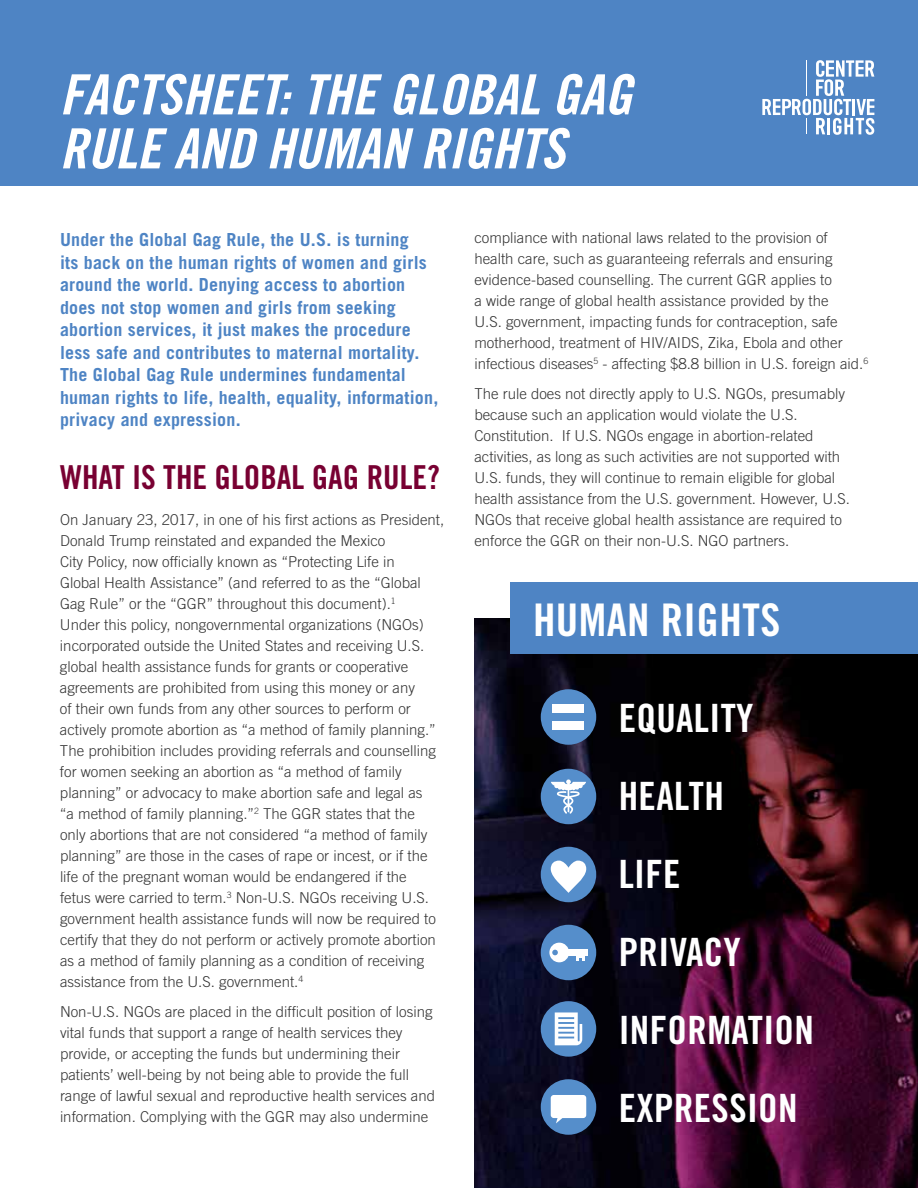
<style>
.page{position:relative;width:918px;height:1188px;background:#fff}
.page>*{position:absolute;margin:0;border:0;box-sizing:border-box;transform-origin:0 0}
.t1{font:55.5px/54px "Trade Gothic Bold Cond Twenty Obl";color:#fff}
.t2{font:45px "Trade Gothic Bold Cond Twenty";letter-spacing:.01em;color:#fff}
.t3{font:39px/78px "Trade Gothic Bold Cond Twenty";letter-spacing:.01em;color:#fff}
.t4{font:33px "Trade Gothic Bold Cond Twenty";color:#780032}
.t5{font:700 18px/22.5px "Trade Gothic";letter-spacing:.01em;color:#4e84c4}
.t6{font:300 15px/21px "Trade Gothic";color:#333}
</style>
<div class="page">
<div style="left:0;top:0;width:918px;height:186px;background:#4e84c4"></div>
<svg style="left:762px;top:60px;width:112px;height:75px"></svg>
<img style="left:474px;top:618px;width:444px;height:570px">
<div style="left:510px;top:582px;width:408px;height:72px;background:#4e84c4"></div>
<div style="left:541px;top:689px;width:55px;height:56px;background:#558ecb;border-radius:50%"></div>
<div style="left:553px;top:704px;width:31px;height:9px;background:#fff"></div>
<div style="left:553px;top:721px;width:31px;height:9px;background:#fff"></div>
<div style="left:541px;top:847px;width:55px;height:55px;background:#558ecb;border-radius:50%"></div>
<svg style="left:551px;top:861px;width:35px;height:32px"></svg>
<div style="left:541px;top:1001px;width:55px;height:56px;background:#558ecb;border-radius:50%"></div>
<svg style="left:555px;top:1012px;width:27px;height:33px"></svg>
<div style="left:541px;top:769px;width:55px;height:55px;background:#558ecb;border-radius:50%"></div>
<svg style="left:551px;top:779px;width:35px;height:35px"></svg>
<div style="left:541px;top:925px;width:55px;height:55px;background:#558ecb;border-radius:50%"></div>
<div style="left:564px;top:949px;width:24px;height:7px;background:#fff"></div>
<svg style="left:576px;top:956px;width:9px;height:4px"></svg>
<div style="left:576px;top:952px;width:8px;height:6px;background:#fff"></div>
<svg style="left:549px;top:943px;width:20px;height:19px"></svg>
<div style="left:541px;top:1079px;width:55px;height:56px;background:#558ecb;border-radius:50%"></div>
<svg style="left:551px;top:1095px;width:35px;height:28px"></svg>
<h1 class="t1" style="left:60px;top:67px;width:574px">FACTSHEET: THE GLOBAL GAG<br>RULE AND HUMAN RIGHTS</h1>
<p class="t5" style="left:60px;top:228px;width:380px">Under the Global Gag Rule, the U.S. is turning<br>its back on the human rights of women and girls around the world. Denying access to abortion does not stop women and girls from seeking abortion services, it just makes the procedure less safe and contributes to maternal mortality.<br>The Global Gag Rule undermines fundamental human rights to life, health, equality, information, privacy and expression.</p>
<h3 class="t4" style="left:60px;top:457px;width:382px">WHAT IS THE GLOBAL GAG RULE?</h3>
<p class="t6" style="left:60px;top:509px;width:386px">On January 23, 2017, in one of his first actions as President, Donald Trump reinstated and expanded the Mexico<br>City Policy, now officially known as “Protecting Life in<br>Global Health Assistance” (and referred to as the “Global Gag Rule” or the “GGR” throughout this document).<sup>1<br></sup>Under this policy, nongovernmental organizations (NGOs) incorporated outside the United States and receiving U.S. global health assistance funds for grants or cooperative agreements are prohibited from using this money or any<br>of their own funds from any other sources to perform or actively promote abortion as “a method of family planning.” The prohibition includes providing referrals and counselling for women seeking an abortion as “a method of family planning” or advocacy to make abortion safe and legal as<br>“a method of family planning.”<sup>2</sup> The GGR states that the only abortions that are not considered “a method of family planning” are those in the cases of rape or incest, or if the life of the pregnant woman would be endangered if the<br>fetus were carried to term.<sup>3</sup> Non-U.S. NGOs receiving U.S. government health assistance funds will now be required to certify that they do not perform or actively promote abortion as a method of family planning as a condition of receiving assistance from the U.S. government.<sup>4</sup></p>
<p class="t6" style="left:60px;top:1001px;width:377px">Non-U.S. NGOs are placed in the difficult position of losing vital funds that support a range of health services they provide, or accepting the funds but undermining their patients’ well-being by not being able to provide the full range of lawful sexual and reproductive health services and information. Complying with the GGR may also undermine</p>
<p class="t6" style="left:474px;top:227px;width:395px">compliance with national laws related to the provision of health care, such as guaranteeing referrals and ensuring evidence-based counselling. The current GGR applies to<br>a wide range of global health assistance provided by the<br>U.S. government, impacting funds for contraception, safe motherhood, treatment of HIV/AIDS, Zika, Ebola and other infectious diseases<sup>5</sup> - affecting $8.8 billion in U.S. foreign aid.<sup>6</sup></p>
<p class="t6" style="left:474px;top:383px;width:377px">The rule does not directly apply to U.S. NGOs, presumably because such an application would violate the U.S.<br>Constitution. If U.S. NGOs engage in abortion-related activities, as long as such activities are not supported with U.S. funds, they will continue to remain eligible for global health assistance from the U.S. government. However, U.S.<br>NGOs that receive global health assistance are required to enforce the GGR on their non-U.S. NGO partners.</p>
<h2 class="t2" style="left:533px;top:593px;width:249px">HUMAN RIGHTS</h2>
<h3 class="t3" style="left:619px;top:679px;width:197px">EQUALITY<br>HEALTH<br>LIFE<br>PRIVACY<br>INFORMATION<br>EXPRESSION</h3>
</div>
